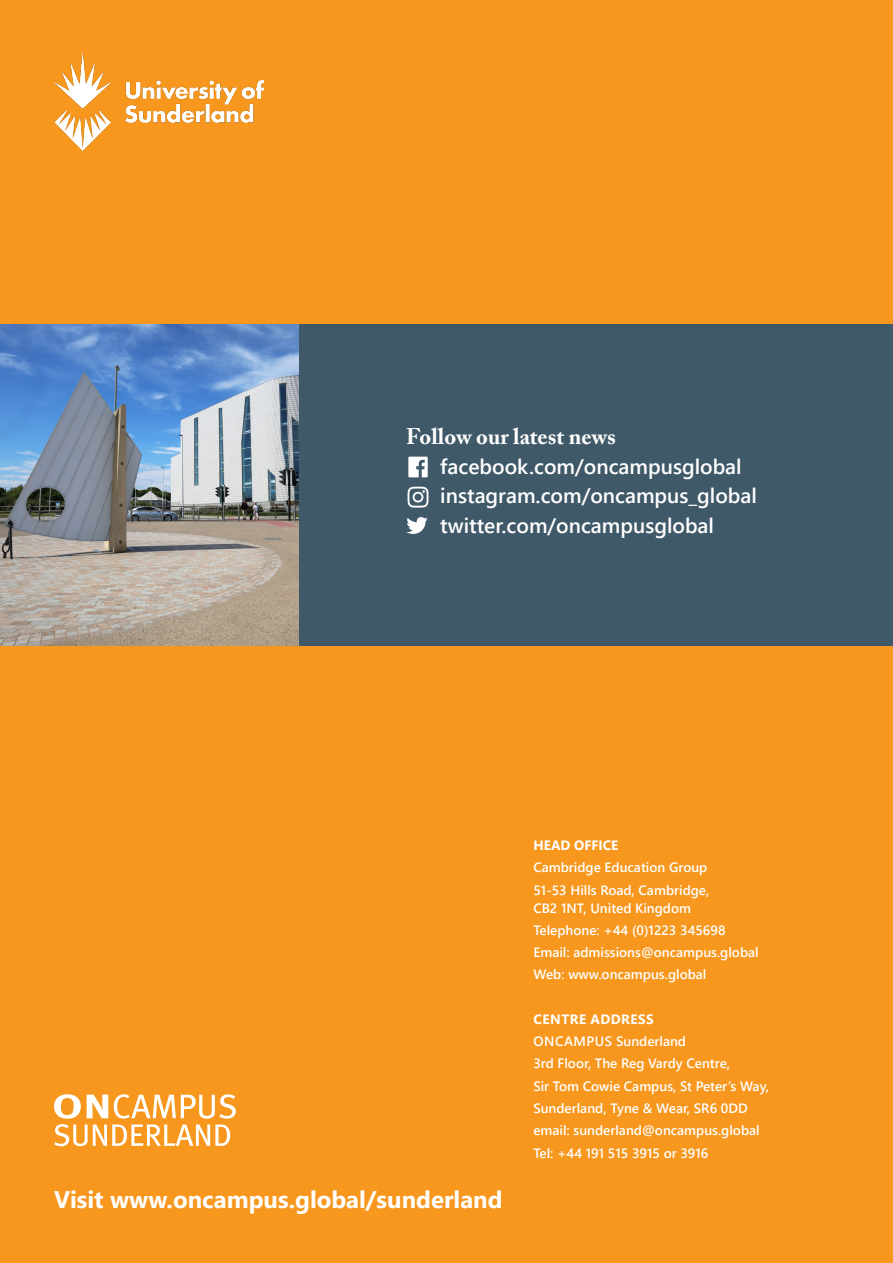
<style>
.page{position:relative;width:893px;height:1263px;background:#f7971d}
.page>*{position:absolute;margin:0;border:0;box-sizing:border-box;transform-origin:0 0}
.t1{font:700 24px "Segoe UI";color:#fff}
.t2{font:700 22.5px "Adobe Caslon Pro";color:#fff}
.t3{font:600 21px "Segoe UI";color:#fff}
.t4{font:600 13.5px/18px "Segoe UI";color:#fff}
.t5{font:700 13.5px "Segoe UI";letter-spacing:.035em;color:#fff}
.t6{font:700 13.5px "Segoe UI";color:#fff}
</style>
<div class="page">
<img style="left:0;top:324px;width:299px;height:321px">
<svg style="left:54px;top:1094px;width:182px;height:52px"></svg>
<div style="left:299px;top:324px;width:594px;height:321px;background:#405968"></div>
<svg style="left:406px;top:517px;width:22px;height:17px"></svg>
<img style="left:407px;top:486px;width:22px;height:22px">
<svg style="left:408px;top:457px;width:20px;height:20px"></svg>
<img style="left:54px;top:53px;width:210px;height:98px">
<p class="t2" style="left:406px;top:423px;width:211px">Follow our latest news</p>
<p class="t3" style="left:440px;top:446px;width:303px">facebook.com/oncampusglobal</p>
<p class="t3" style="left:440px;top:476px;width:318px">instagram.com/oncampus_global</p>
<p class="t3" style="left:440px;top:506px;width:275px">twitter.com/oncampusglobal</p>
<p class="t1" style="left:54px;top:1177px;width:450px">Visit www.oncampus.global/sunderland</p>
<p class="t6" style="left:533px;top:833px;width:87px">HEAD OFFICE</p>
<p class="t4" style="left:533px;top:857px;width:176px">Cambridge Education Group</p>
<p class="t4" style="left:533px;top:880px;width:177px">51-53 Hills Road, Cambridge,<br>CB2 1NT, United Kingdom</p>
<p class="t4" style="left:533px;top:920px;width:194px">Telephone: +44 (0)1223 345698</p>
<p class="t4" style="left:533px;top:942px;width:227px">Email: admissions@oncampus.global</p>
<p class="t4" style="left:533px;top:964px;width:174px">Web: www.oncampus.global</p>
<p class="t5" style="left:534px;top:1006px;width:122px">CENTRE ADDRESS</p>
<p class="t4" style="left:534px;top:1031px;width:154px">ONCAMPUS Sunderland</p>
<p class="t4" style="left:533px;top:1053px;width:198px">3rd Floor, The Reg Vardy Centre,</p>
<p class="t4" style="left:533px;top:1076px;width:237px">Sir Tom Cowie Campus, St Peter’s Way,</p>
<p class="t4" style="left:533px;top:1098px;width:216px">Sunderland, Tyne &amp; Wear, SR6 0DD</p>
<p class="t4" style="left:533px;top:1120px;width:228px">email: sunderland@oncampus.global</p>
<p class="t4" style="left:533px;top:1142px;width:177px">Tel: +44 191 515 3915 or 3916</p>
</div>
